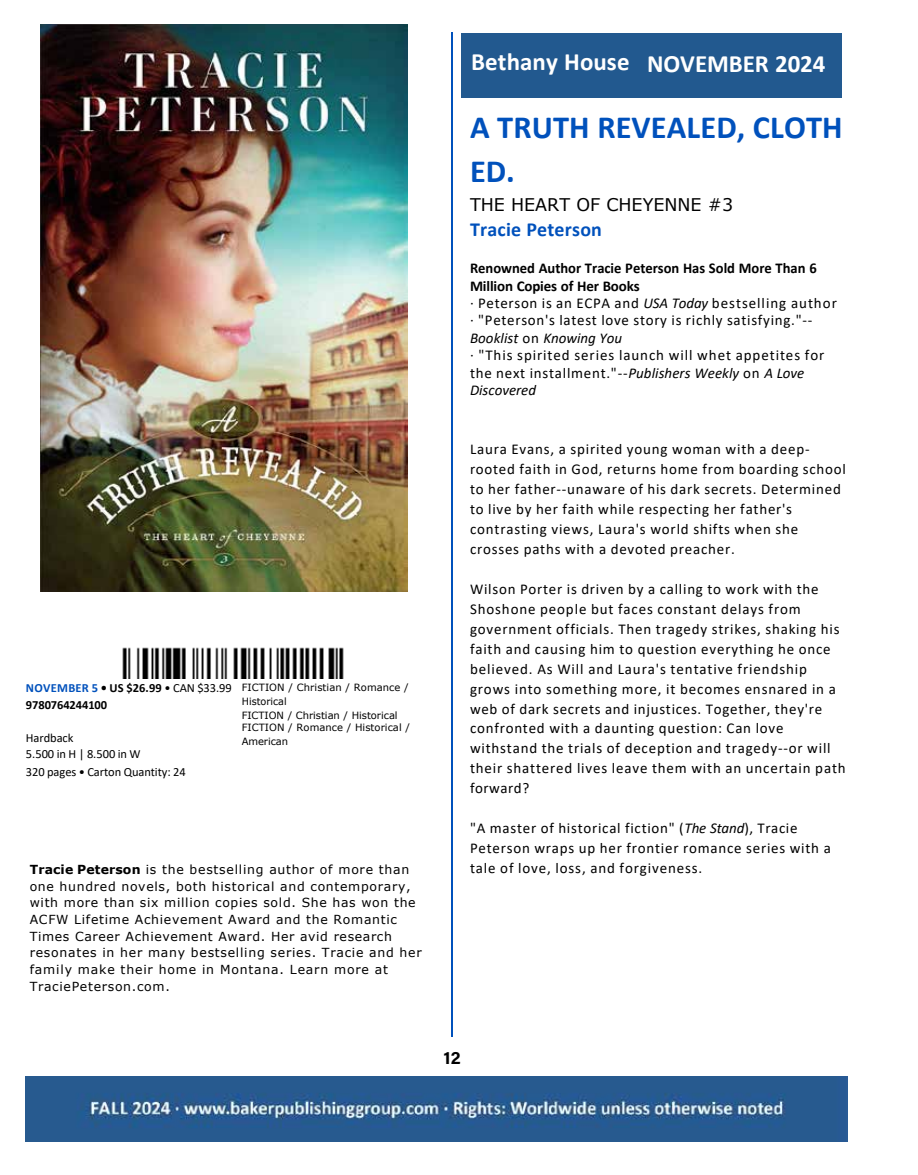
<style>
.page{position:relative;width:918px;height:1175px;background:#fff}
.page>*{position:absolute;margin:0;border:0;box-sizing:border-box;transform-origin:0 0}
.t1{font:700 32.4px/43.7px "Calibri";letter-spacing:.005em;color:#0051bc}
.t2{font:700 24.9px "Calibri";color:#fff}
.t3{font:700 19.95px "Calibri";letter-spacing:.01em;color:#0051bc}
.t4{font:18px "Acumin Variable Concept";color:#000}
.t5{font:17.4px "Verdana";color:#000}
.t6{font:15px/20px "Calibri";letter-spacing:.055em;color:#000}
.t7{font:12.45px/16.2px "Verdana";letter-spacing:.055em;color:#000}
.t8{font:12.45px/16.2px "Calibri";letter-spacing:-.005em;color:#000}
.t9{font:700 12.45px/16.2px "Calibri";letter-spacing:-.005em;color:#000}
.t10{font:10.05px/13.6px "Verdana";letter-spacing:.005em;color:#000}
.s1{color:#0051bc}
.s2{font-weight:400}
.s3{font-weight:700}
.s4{font-style:italic}
</style>
<div class="page">
<img style="left:41px;top:25px;width:367px;height:566px">
<img style="left:122px;top:647px;width:222px;height:31px">
<hr style="left:451px;top:32px;width:2px;height:1004px;background:#0051bc">
<div style="left:461px;top:33px;width:381px;height:64px;background:#22598f"></div>
<img style="left:26px;top:1076px;width:822px;height:65px">
<p class="t9" style="left:26px;top:680px;width:207px"><span class="s1">NOVEMBER 5</span> • US $26.99 <span class="s2">• CAN $33.99<br></span>9780764244100</p>
<p class="t8" style="left:26px;top:729px;width:116px">Hardback<br>5.500 in H | 8.500 in W</p>
<p class="t8" style="left:26px;top:763px;width:161px">320 pages • Carton Quantity: 24</p>
<p class="t10" style="left:242px;top:680px;width:169px">FICTION / Christian / Romance /<br>Historical<br>FICTION / Christian / Historical</p>
<p class="t10" style="left:242px;top:720px;width:170px">FICTION / Romance / Historical /<br>American</p>
<p class="t7" style="left:30px;top:861px;width:388px"><span class="s3">Tracie Peterson</span> is the bestselling author of more than one hundred novels, both historical and contemporary, with more than six million copies sold. She has won the</p>
<p class="t7" style="left:30px;top:911px;width:394px">ACFW Lifetime Achievement Award and the Romantic<br>Times Career Achievement Award. Her avid research resonates in her many bestselling series. Tracie and her</p>
<p class="t7" style="left:30px;top:961px;width:360px">family make their home in Montana. Learn more at<br>TraciePeterson.com.</p>
<h2 class="t2" style="left:471px;top:45px;width:356px">Bethany House NOVEMBER 2024</h2>
<h1 class="t1" style="left:470px;top:105px;width:374px">A TRUTH REVEALED, CLOTH<br>ED.</h1>
<p class="t5" style="left:470px;top:192px;width:265px">THE HEART OF CHEYENNE #3</p>
<h3 class="t3" style="left:470px;top:215px;width:133px">Tracie Peterson</h3>
<p class="t6" style="left:470px;top:259px;width:368px;line-height:17.4px"><span class="s3">Renowned Author Tracie Peterson Has Sold More Than 6<br>Million Copies of Her Books<br></span>· Peterson is an ECPA and <span class="s4">USA Today</span> bestselling author · "Peterson's latest love story is richly satisfying."-- <span class="s4">Booklist</span> on <span class="s4">Knowing You<br></span>· "This spirited series launch will whet appetites for the next installment."--<span class="s4">Publishers Weekly</span> on <span class="s4">A Love Discovered</span></p>
<p class="t6" style="left:470px;top:438px;width:377px">Laura Evans, a spirited young woman with a deep&shy;rooted faith in God, returns home from boarding school to her father--unaware of his dark secrets. Determined to live by her faith while respecting her father's contrasting views, Laura's world shifts when she crosses paths with a devoted preacher.</p>
<p class="t6" style="left:470px;top:578px;width:377px">Wilson Porter is driven by a calling to work with the Shoshone people but faces constant delays from government officials. Then tragedy strikes, shaking his faith and causing him to question everything he once believed. As Will and Laura's tentative friendship grows into something more, it becomes ensnared in a web of dark secrets and injustices. Together, they're confronted with a daunting question: Can love withstand the trials of deception and tragedy--or will their shattered lives leave them with an uncertain path forward?</p>
<p class="t6" style="left:470px;top:818px;width:362px">"A master of historical fiction" (<span class="s4">The Stand</span>), Tracie<br>Peterson wraps up her frontier romance series with a tale of love, loss, and forgiveness.</p>
<p class="t4" style="left:444px;top:1045px;width:19px">12</p>
</div>
